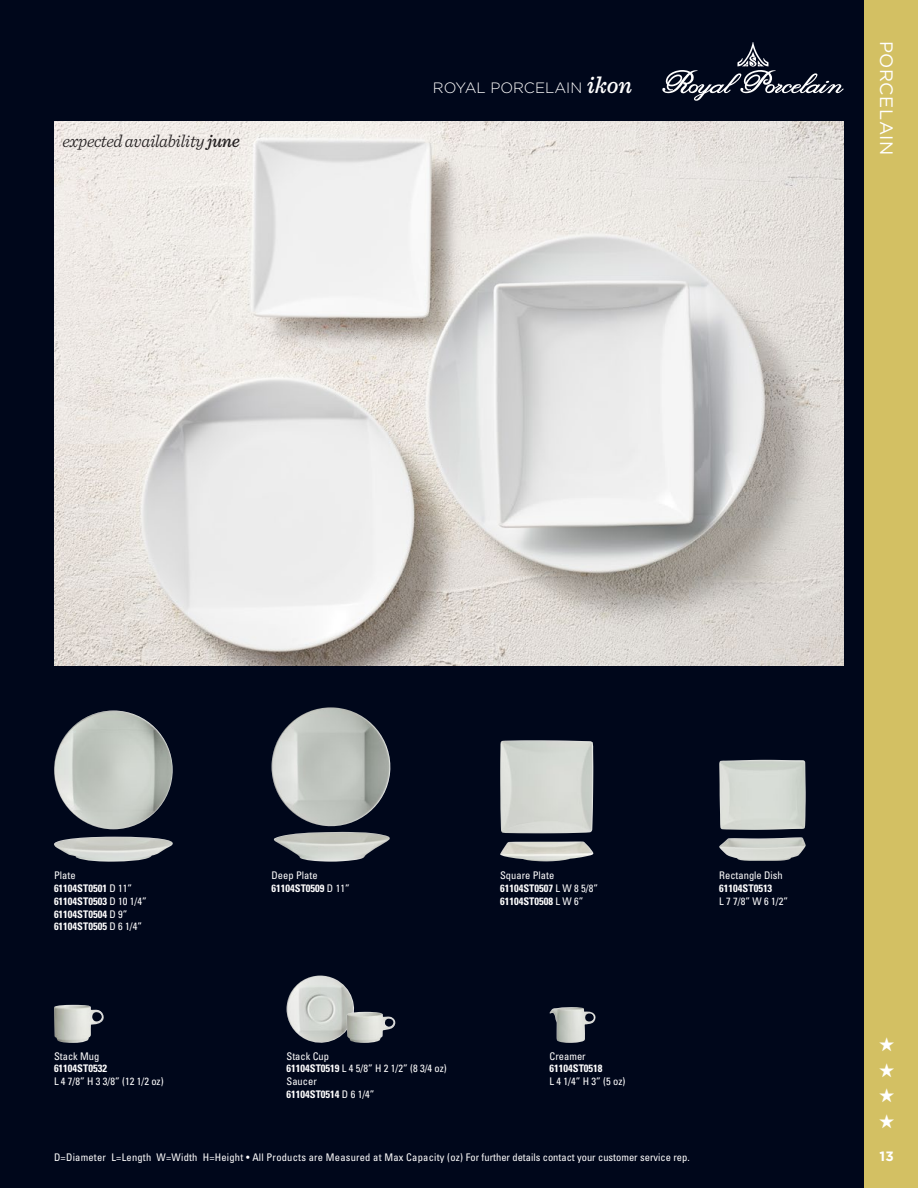
<style>
.page{position:relative;width:918px;height:1188px;background:#00071b}
.page>*{position:absolute;margin:0;border:0;box-sizing:border-box;transform-origin:0 0}
.t1{font:19.5px/25.5px "Zapf Dingbats ITC";color:#fff;text-align:justify}
.t2{font:italic 300 18px "Sentinel";letter-spacing:-.02em;color:#231f20}
.t3{font:18px "Gotham";letter-spacing:.03em;color:#fff}
.t4{font:300 15px "Gotham";color:#fff}
.t5{font:700 13.5px "Gotham";color:#fff}
.t6{font:condensed 10.5px/12.8px "Univers LT Std";color:#fff}
.t7{font:condensed 10.5px "Univers LT Std";letter-spacing:.02em;color:#fff}
.t8{font:700 condensed 10.5px/12.8px "Univers LT Std";color:#fff}
.s1{font-weight:500}
.s2{font-family:"Sentinel";font-weight:500;font-style:italic;font-size:24px}
.s3{font-weight:400}
.s4{font-weight:700}
</style>
<div class="page">
<div style="left:864px;top:0;width:54px;height:1188px;background:#d3c063"></div>
<svg style="left:662px;top:42px;width:182px;height:59px"></svg>
<img style="left:54px;top:837px;width:119px;height:25px">
<img style="left:54px;top:711px;width:119px;height:118px">
<img style="left:274px;top:832px;width:116px;height:30px">
<img style="left:272px;top:707px;width:119px;height:120px">
<img style="left:500px;top:842px;width:93px;height:19px">
<img style="left:500px;top:740px;width:93px;height:93px">
<img style="left:719px;top:837px;width:87px;height:24px">
<img style="left:719px;top:760px;width:87px;height:70px">
<img style="left:54px;top:1005px;width:50px;height:38px">
<img style="left:550px;top:1007px;width:46px;height:36px">
<img style="left:287px;top:976px;width:67px;height:67px">
<img style="left:347px;top:1012px;width:48px;height:31px">
<img style="left:54px;top:122px;width:790px;height:544px">
<h2 class="t2" style="left:63px;top:128px;width:179px">expected availability <span class="s1">june</span></h2>
<h3 class="t4" style="left:433px;top:80px;width:201px">ROYAL PORCELAIN <span class="s2">ikon</span></h3>
<h2 class="t3" style="left:896px;top:40px;width:116px;rotate:90deg">PORCELAIN</h2>
<p class="t8" style="left:54px;top:869px;width:94px"><span class="s3">Plate<br></span>61104ST0501 <span class="s3">D 11”<br></span>61104ST0503 <span class="s3">D 10 1/4”<br></span>61104ST0504 <span class="s3">D 9”<br></span>61104ST0505 <span class="s3">D 6 1/4”</span></p>
<p class="t6" style="left:272px;top:869px;width:80px">Deep Plate<br><span class="s4">61104ST0509</span> D 11”</p>
<p class="t6" style="left:500px;top:869px;width:99px">Square Plate<br><span class="s4">61104ST0507</span> L W 8 5/8”<br><span class="s4">61104ST0508</span> L W 6”</p>
<p class="t6" style="left:719px;top:869px;width:65px">Rectangle Dish</p>
<p class="t8" style="left:719px;top:882px;width:55px">61104ST0513</p>
<p class="t6" style="left:719px;top:895px;width:70px">L 7 7/8” W 6 1/2”</p>
<p class="t6" style="left:54px;top:1049px;width:47px">Stack Mug</p>
<p class="t8" style="left:54px;top:1062px;width:55px">61104ST0532</p>
<p class="t6" style="left:54px;top:1075px;width:111px">L 4 7/8” H 3 3/8” (12 1/2 oz)</p>
<p class="t6" style="left:287px;top:1049px;width:162px">Stack Cup<br><span class="s4">61104ST0519</span> L 4 5/8” H 2 1/2” (8 3/4 oz)<br>Saucer<br><span class="s4">61104ST0514</span> D 6 1/4”</p>
<p class="t6" style="left:550px;top:1049px;width:38px">Creamer</p>
<p class="t8" style="left:550px;top:1062px;width:55px">61104ST0518</p>
<p class="t6" style="left:550px;top:1075px;width:77px">L 4 1/4” H 3” (5 oz)</p>
<p class="t7" style="left:54px;top:1150px;width:637px">D=Diameter L=Length W=Width H=Height • All Products are Measured at Max Capacity (oz) For further details contact your customer service rep.</p>
<h1 class="t1" style="left:879px;top:1032px;width:17px">★ ★ ★ ★</h1>
<p class="t5" style="left:880px;top:1148px;width:16px">13</p>
</div>
